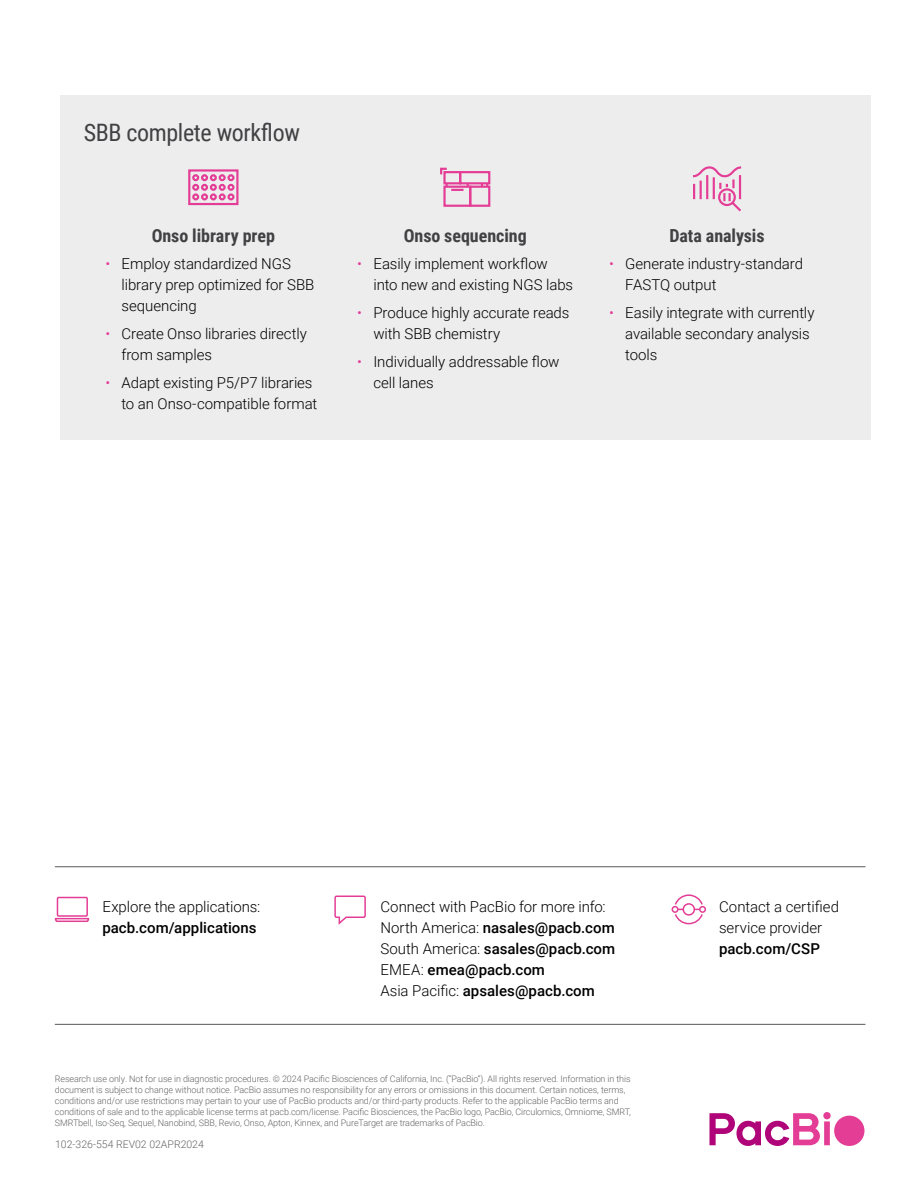
<style>
.page{position:relative;width:918px;height:1188px;background:#fff}
.page>*{position:absolute;margin:0;border:0;box-sizing:border-box;transform-origin:0 0}
.t1{font:24px "Roboto Condensed";letter-spacing:-.015em;color:#414042}
.t2{font:700 18px "Roboto Condensed";letter-spacing:-.005em;color:#414042}
.t3{font:300 15px/21px "Roboto";letter-spacing:-.005em;color:#000}
.t4{font:500 15px "Roboto";letter-spacing:.005em;color:#000}
.t5{font:300 10.5px "Roboto";color:#636466}
.t6{font:300 9px/10.8px "Roboto";letter-spacing:-.01em;color:#636466}
.s1{color:#e43d96}
.s2{font-weight:500}
</style>
<div class="page">
<svg style="left:710px;top:1112px;width:121px;height:34px"></svg>
<div style="left:834px;top:1116px;width:30px;height:30px;background:#e43d96;border-radius:50%"></div>
<hr style="left:55px;top:866px;width:810px;height:1px;background:#58595b">
<hr style="left:55px;top:1024px;width:810px;height:1px;background:#58595b">
<svg style="left:54px;top:896px;width:36px;height:26px"></svg>
<svg style="left:671px;top:894px;width:35px;height:31px"></svg>
<div style="left:60px;top:95px;width:810px;height:344px;background:#ededee"></div>
<svg style="left:693px;top:166px;width:49px;height:46px"></svg>
<svg style="left:440px;top:167px;width:51px;height:40px"></svg>
<svg style="left:188px;top:169px;width:51px;height:37px"></svg>
<h1 class="t1" style="left:84px;top:116px;width:218px">SBB complete workflow</h1>
<h2 class="t2" style="left:152px;top:223px;width:125px">Onso library prep</h2>
<h3 class="t3" style="left:122px;top:253px;width:194px;text-indent:-16px"><span class="s1">•</span> Employ standardized NGS library prep optimized for SBB sequencing</h3>
<h3 class="t3" style="left:122px;top:323px;width:187px;text-indent:-16px"><span class="s1">•</span> Create Onso libraries directly from samples</h3>
<h3 class="t3" style="left:122px;top:371px;width:197px;text-indent:-16px"><span class="s1">•</span> Adapt existing P5/P7 libraries to an Onso-compatible format</h3>
<h2 class="t2" style="left:404px;top:223px;width:125px">Onso sequencing</h2>
<h3 class="t3" style="left:373px;top:253px;width:201px;text-indent:-16px"><span class="s1">•</span> Easily implement workflow into new and existing NGS labs</h3>
<h3 class="t3" style="left:373px;top:302px;width:198px;text-indent:-16px"><span class="s1">•</span> Produce highly accurate reads with SBB chemistry</h3>
<h3 class="t3" style="left:373px;top:350px;width:188px;text-indent:-16px"><span class="s1">•</span> Individually addressable flow cell lanes</h3>
<h2 class="t2" style="left:670px;top:223px;width:97px">Data analysis</h2>
<h3 class="t3" style="left:625px;top:253px;width:179px;text-indent:-16px"><span class="s1">•</span> Generate industry-standard<br>FASTQ output</h3>
<h3 class="t3" style="left:625px;top:302px;width:191px;text-indent:-16px"><span class="s1">•</span> Easily integrate with currently available secondary analysis tools</h3>
<h3 class="t3" style="left:102px;top:895px;width:160px">Explore the applications:</h3>
<h3 class="t4" style="left:102px;top:917px;width:156px">pacb.com/applications</h3>
<h3 class="t3" style="left:380px;top:895px;width:236px">Connect with PacBio for more info:<br>North America: <span class="s2">nasales@pacb.com<br></span>South America: <span class="s2">sasales@pacb.com<br></span>EMEA: <span class="s2">emea@pacb.com<br></span>Asia Pacific: <span class="s2">apsales@pacb.com</span></h3>
<h3 class="t3" style="left:719px;top:895px;width:121px">Contact a certified service provider</h3>
<h3 class="t4" style="left:719px;top:938px;width:102px">pacb.com/CSP</h3>
<p class="t6" style="left:55px;top:1073px;width:577px">Research use only. Not for use in diagnostic procedures. © 2024 Pacific Biosciences of California, Inc. (“PacBio”). All rights reserved. Information in this document is subject to change without notice. PacBio assumes no responsibility for any errors or omissions in this document. Certain notices, terms, conditions and/or use restrictions may pertain to your use of PacBio products and/or third-party products. Refer to the applicable PacBio terms and conditions of sale and to the applicable license terms at pacb.com/license. Pacific Biosciences, the PacBio logo, PacBio, Circulomics, Omniome, SMRT, SMRTbell, Iso-Seq, Sequel, Nanobind, SBB, Revio, Onso, Apton, Kinnex, and PureTarget are trademarks of PacBio.</p>
<p class="t5" style="left:55px;top:1136px;width:150px">102-326-554 REV02 02APR2024</p>
</div>
